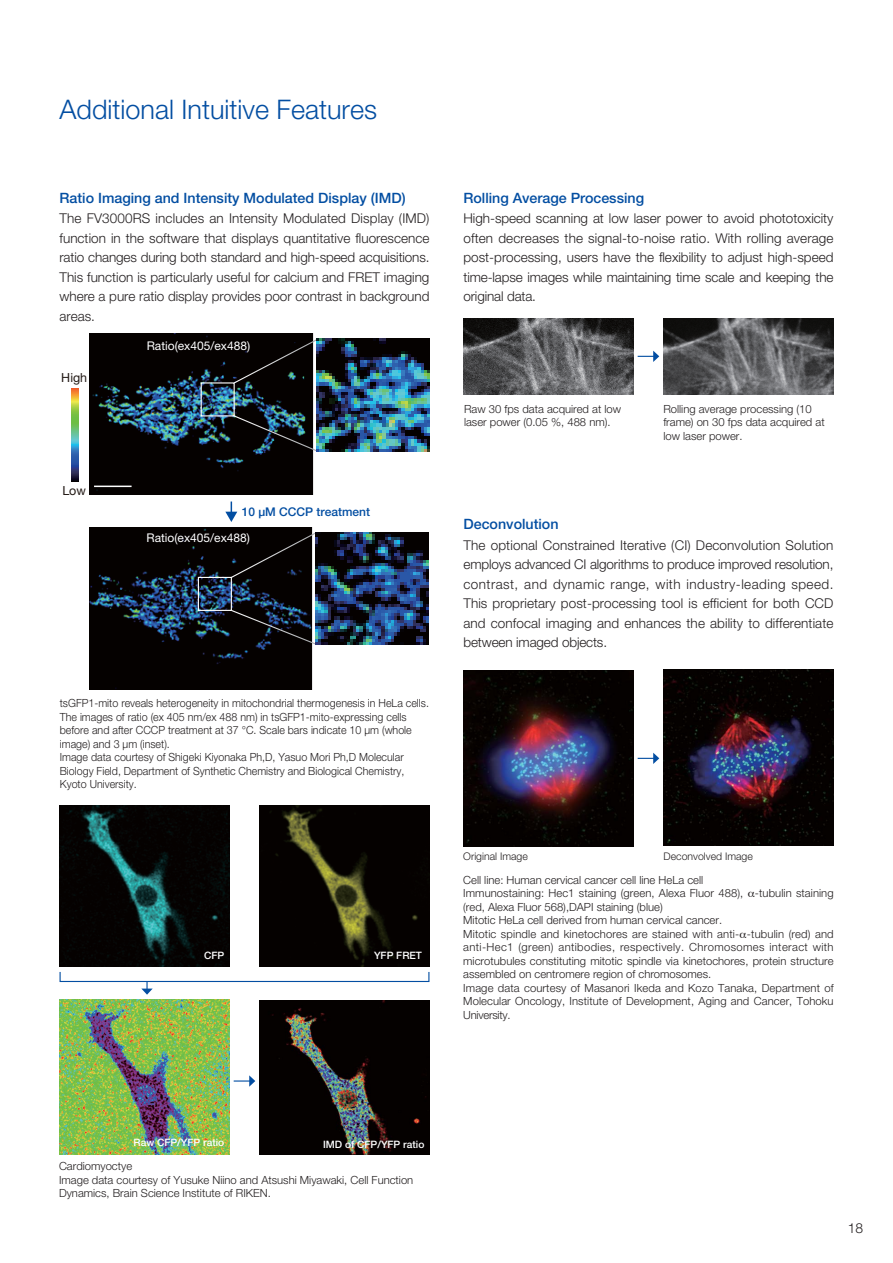
<style>
.page{position:relative;width:893px;height:1263px;background:#fff}
.page>*{position:absolute;margin:0;border:0;box-sizing:border-box;transform-origin:0 0}
.t1{font:300 27px "Helvetica Neue LT Std";color:#034ea2}
.t2{font:500 14.25px "Helvetica Neue LT Std";color:#034ea2}
.t3{font:300 13.8px "Helvetica Neue LT Std";color:#231f20}
.t4{font:300 13.5px/19.5px "Helvetica Neue LT Std";color:#231f20;text-align:justify}
.t5{font:12.45px "Helvetica Neue LT Std";color:#231a16}
.t6{font:12px "Helvetica Neue LT Std";color:#fff}
.t7{font:500 12px "Helvetica Neue LT Std";color:#034ea2}
.t8{font:300 11.25px/13.5px "Helvetica Neue LT Std";color:#231f20}
.t9{font:300 11.25px/13.5px "Helvetica Neue LT Std";color:#231f20;scale:.95 1}
.t10{font:300 10.5px "Helvetica Neue LT Std";color:#231f20}
.t11{font:500 10.2px "Helvetica Neue LT Std";color:#fff}
</style>
<div class="page">
<img style="left:463px;top:670px;width:171px;height:176px">
<img style="left:663px;top:669px;width:170px;height:177px">
<svg style="left:638px;top:753px;width:21px;height:11px"></svg>
<svg style="left:638px;top:351px;width:21px;height:11px"></svg>
<img style="left:90px;top:334px;width:223px;height:161px">
<img style="left:90px;top:527px;width:222px;height:163px">
<hr style="left:94px;top:486px;width:38px;height:1px;background:#fff">
<div style="left:201px;top:382px;width:34px;height:34px;border:1px solid #fff"></div>
<svg style="left:233px;top:338px;width:86px;height:46px;background:#141211"></svg>
<img style="left:233px;top:414px;width:86px;height:38px">
<div style="left:198px;top:577px;width:34px;height:34px;border:1px solid #fff"></div>
<svg style="left:230px;top:531px;width:86px;height:48px;background:#13100f"></svg>
<svg style="left:230px;top:609px;width:86px;height:37px;background:#191c23"></svg>
<img style="left:72px;top:389px;width:7px;height:92px">
<svg style="left:225px;top:501px;width:12px;height:21px"></svg>
<img style="left:316px;top:532px;width:112px;height:113px">
<img style="left:317px;top:339px;width:112px;height:112px">
<img style="left:59px;top:805px;width:171px;height:162px">
<img style="left:259px;top:805px;width:170px;height:162px">
<img style="left:59px;top:999px;width:171px;height:155px">
<img style="left:259px;top:1001px;width:170px;height:153px">
<svg style="left:59px;top:972px;width:371px;height:23px"></svg>
<svg style="left:234px;top:1075px;width:21px;height:12px"></svg>
<img style="left:463px;top:319px;width:171px;height:75px">
<img style="left:663px;top:319px;width:170px;height:75px">
<h1 class="t1" style="left:60px;top:99px;width:319px">Additional Intuitive Features</h1>
<p class="t2" style="left:60px;top:193px;width:348px">Ratio Imaging and Intensity Modulated Display (IMD)</p>
<p class="t4" style="left:60px;top:210px;width:371px">The FV3000RS includes an Intensity Modulated Display (IMD) function in the software that displays quantitative fluorescence ratio changes during both standard and high-speed acquisitions.<br>This function is particularly useful for calcium and FRET imaging where a pure ratio display provides poor contrast in background areas.</p>
<p class="t5" style="left:61px;top:373px;width:27px">High</p>
<p class="t5" style="left:62px;top:486px;width:25px">Low</p>
<p class="t6" style="left:147px;top:342px;width:105px">Ratio(ex405/ex488)</p>
<p class="t7" style="left:242px;top:508px;width:130px">10 μM CCCP treatment</p>
<p class="t6" style="left:147px;top:533px;width:105px">Ratio(ex405/ex488)</p>
<p class="t9" style="left:60px;top:698px;width:390px">tsGFP1-mito reveals heterogeneity in mitochondrial thermogenesis in HeLa cells.<br>The images of ratio (ex 405 nm/ex 488 nm) in tsGFP1-mito-expressing cells before and after CCCP treatment at 37 °C. Scale bars indicate 10 μm (whole image) and 3 μm (inset).<br>Image data courtesy of Shigeki Kiyonaka Ph,D, Yasuo Mori Ph,D Molecular Biology Field, Department of Synthetic Chemistry and Biological Chemistry, Kyoto University.</p>
<p class="t11" style="left:204px;top:951px;width:22px">CFP</p>
<p class="t11" style="left:374px;top:951px;width:49px">YFP FRET</p>
<p class="t2" style="left:463px;top:193px;width:182px">Rolling Average Processing</p>
<p class="t4" style="left:463px;top:210px;width:371px">High-speed scanning at low laser power to avoid phototoxicity often decreases the signal-to-noise ratio. With rolling average post-processing, users have the flexibility to adjust high-speed time-lapse images while maintaining time scale and keeping the original data.</p>
<p class="t8" style="left:464px;top:403px;width:159px">Raw 30 fps data acquired at low laser power (0.05 %, 488 nm).</p>
<p class="t8" style="left:663px;top:403px;width:163px">Rolling average processing (10 frame) on 30 fps data acquired at low laser power.</p>
<p class="t2" style="left:463px;top:519px;width:97px">Deconvolution</p>
<p class="t4" style="left:463px;top:537px;width:371px">The optional Constrained Iterative (CI) Deconvolution Solution employs advanced CI algorithms to produce improved resolution, contrast, and dynamic range, with industry-leading speed.<br>This proprietary post-processing tool is efficient for both CCD and confocal imaging and enhances the ability to differentiate between imaged objects.</p>
<p class="t10" style="left:463px;top:853px;width:66px">Original Image</p>
<p class="t10" style="left:664px;top:853px;width:91px">Deconvolved Image</p>
<p class="t8" style="left:463px;top:874px;width:372px">Cell line: Human cervical cancer cell line HeLa cell<br>Immunostaining: Hec1 staining (green, Alexa Fluor 488), -tubulin staining (red, Alexa Fluor 568),DAPI staining (blue)<br>Mitotic HeLa cell derived from human cervical cancer.<br>Mitotic spindle and kinetochores are stained with anti- -tubulin (red) and anti-Hec1 (green) antibodies, respectively. Chromosomes interact with microtubules constituting mitotic spindle via kinetochores, protein structure assembled on centromere region of chromosomes.<br>Image data courtesy of Masanori Ikeda and Kozo Tanaka, Department of Molecular Oncology, Institute of Development, Aging and Cancer, Tohoku University.</p>
<p class="t11" style="left:134px;top:1139px;width:92px">Raw CFP/YFP ratio</p>
<p class="t11" style="left:323px;top:1141px;width:103px">IMD of CFP/YFP ratio</p>
<p class="t8" style="left:59px;top:1161px;width:356px">Cardiomyoctye<br>Image data courtesy of Yusuke Niino and Atsushi Miyawaki, Cell Function<br>Dynamics, Brain Science Institute of RIKEN.</p>
<p class="t3" style="left:848px;top:1223px;width:17px">18</p>
</div>
